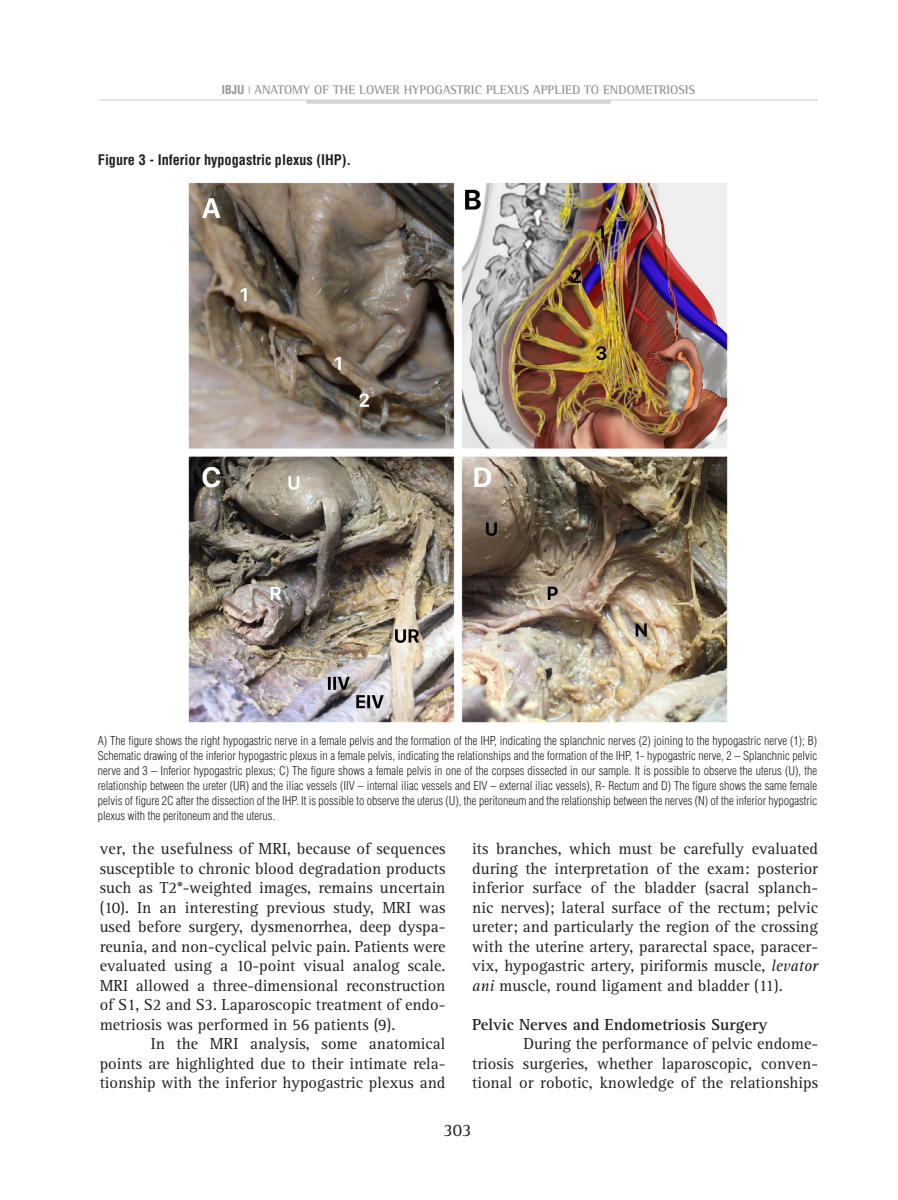
<style>
.page{position:relative;width:898px;height:1200px;background:#fff}
.page>*{position:absolute;margin:0;border:0;box-sizing:border-box;transform-origin:0 0}
.t1{font:18px "Rotis Serif";color:#231f20}
.TEXTO_ARTIGO{font:16.5px/19.5px "Rotis Serif";color:#231f20;text-align:justify}
.SUB_MARCADORES{font:700 16.5px "Rotis Serif";color:#231f20}
.TITULO_TABELAS_E_FIG{font:700 condensed 14.25px "Helvetica";color:#231f20}
.t2{font:700 12.75px "Rotis Semi Serif";color:#939598}
.LEG_TABELAS_E_FIGURA{font:300 condensed 12px/15px "Helvetica";color:#231f20;text-align:justify}
.s1{font-family:"Helvetica";font-stretch:condensed;font-size:12px}
.s2{font-style:italic}
</style>
<div class="page">
<hr style="left:99px;top:99px;width:718px;height:2px;background:#dcdddf">
<hr style="left:306px;top:100px;width:304px;height:4px;background:#d1d2d4">
<img style="left:188px;top:182px;width:540px;height:541px">
<p class="t2" style="left:222px;top:82px;width:474px"><span class="s1">IBJU</span> <sup>|</sup> ANATOMY OF THE LOWER HYPOGASTRIC PLEXUS APPLIED TO ENDOMETRIOSIS</p>
<p class="TITULO_TABELAS_E_FIG" style="left:98px;top:150px;width:255px">Figure 3 - Inferior hypogastric plexus (IHP).</p>
<p class="LEG_TABELAS_E_FIGURA" style="left:98px;top:733px;width:720px">A) The figure shows the right hypogastric nerve in a female pelvis and the formation of the IHP, indicating the splanchnic nerves (2) joining to the hypogastric nerve (1); B)<br>Schematic drawing of the inferior hypogastric plexus in a female pelvis, indicating the relationships and the formation of the IHP, 1- hypogastric nerve, 2 – Splanchnic pelvic nerve and 3 – Inferior hypogastric plexus; C) The figure shows a female pelvis in one of the corpses dissected in our sample. It is possible to observe the uterus (U), the relationship between the ureter (UR) and the iliac vessels (IIV – internal iliac vessels and EIV – external iliac vessels), R- Rectum and D) The figure shows the same female pelvis of figure 2C after the dissection of the IHP. It is possible to observe the uterus (U), the peritoneum and the relationship between the nerves (N) of the inferior hypogastric plexus with the peritoneum and the uterus.</p>
<p class="TEXTO_ARTIGO" style="left:100px;top:839px;width:347px">ver, the usefulness of MRI, because of sequences susceptible to chronic blood degradation products such as T2*-weighted images, remains uncertain (10). In an interesting previous study, MRI was used before surgery, dysmenorrhea, deep dyspa&shy;reunia, and non-cyclical pelvic pain. Patients were evaluated using a 10-point visual analog scale.<br>MRI allowed a three-dimensional reconstruction of S1, S2 and S3. Laparoscopic treatment of endo&shy;metriosis was performed in 56 patients (9).</p>
<p class="TEXTO_ARTIGO" style="left:100px;top:1034px;width:347px;text-indent:51px">In the MRI analysis, some anatomical points are highlighted due to their intimate rela&shy;tionship with the inferior hypogastric plexus and</p>
<p class="TEXTO_ARTIGO" style="left:472px;top:839px;width:347px">its branches, which must be carefully evaluated during the interpretation of the exam: posterior inferior surface of the bladder (sacral splanch&shy;nic nerves); lateral surface of the rectum; pelvic ureter; and particularly the region of the crossing with the uterine artery, pararectal space, paracer&shy;vix, hypogastric artery, piriformis muscle, <span class="s2">levator ani</span> muscle, round ligament and bladder (11).</p>
<p class="SUB_MARCADORES" style="left:472px;top:1014px;width:297px">Pelvic Nerves and Endometriosis Surgery</p>
<p class="TEXTO_ARTIGO" style="left:472px;top:1034px;width:347px;text-indent:51px">During the performance of pelvic endome&shy;triosis surgeries, whether laparoscopic, conven&shy;tional or robotic, knowledge of the relationships</p>
<p class="t1" style="left:443px;top:1119px;width:30px">303</p>
</div>
